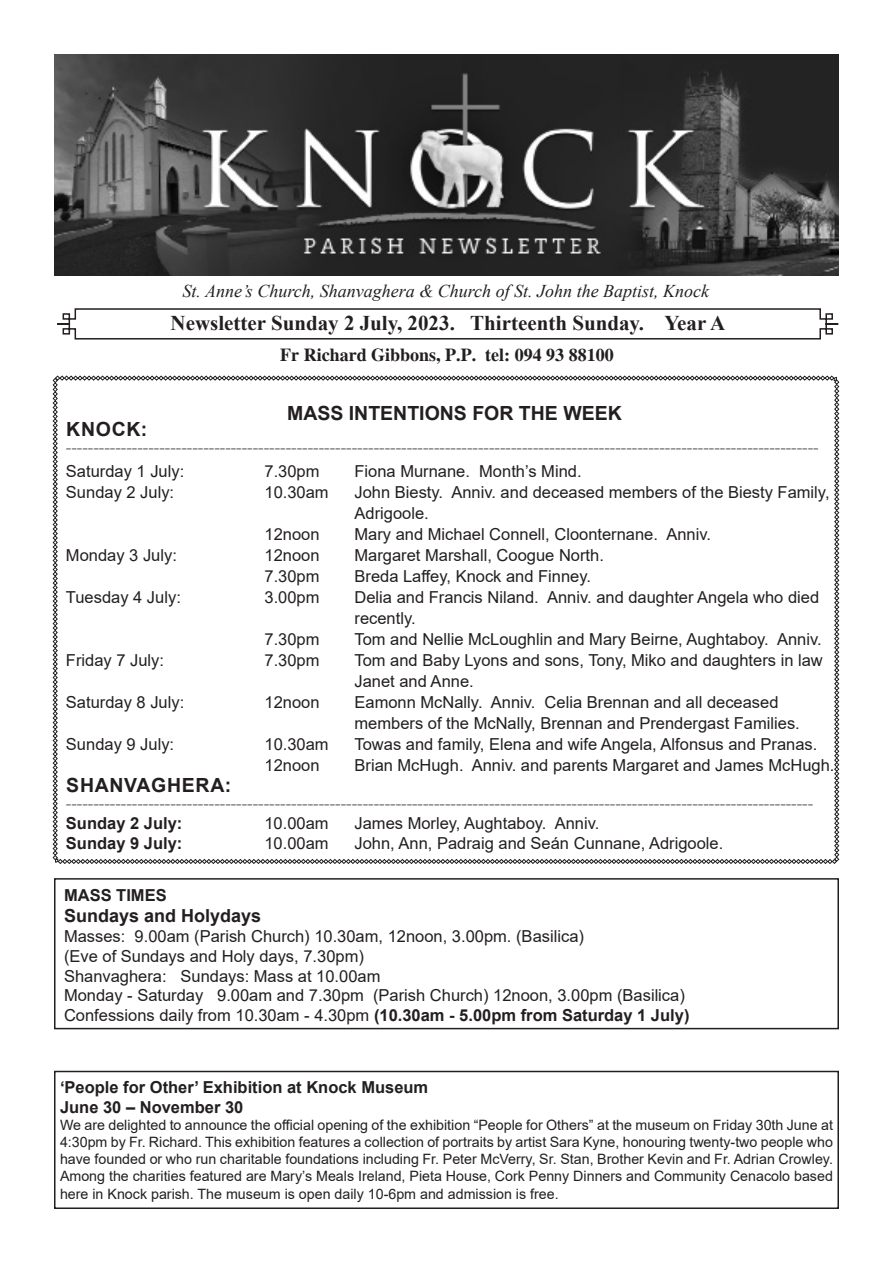
<style>
.page{position:relative;width:893px;height:1263px;background:#fff}
.page>*{position:absolute;margin:0;border:0;box-sizing:border-box;transform-origin:0 0}
.t1{font:700 21px "Times New Roman";color:#231f20}
.t2{font:700 19.5px "Arial";color:#231f20}
.t3{font:700 19.5px "Arial";letter-spacing:.035em;color:#231f20}
.t4{font:italic 18px "Times New Roman";color:#231f20}
.t5{font:700 18px "Times";color:#231f20}
.t6{font:700 18px "Arial";color:#231f20}
.t7{font:16.5px/21px "Arial";color:#231f20}
.t8{font:16.5px "Arial";color:#8a8c8f}
.t9{font:700 16.5px/19.8px "Arial";color:#231f20}
.t10{font:14.25px/17.1px "Arial";color:#231f20;text-align:justify}
.s1{font-weight:700}
</style>
<div class="page">
<svg style="left:53px;top:376px;width:786px;height:488px"></svg>
<svg style="left:57px;top:308px;width:782px;height:32px"></svg>
<img style="left:54px;top:54px;width:785px;height:221px">
<div style="left:54px;top:878px;width:785px;height:151px;border:2px solid #231f20"></div>
<div style="left:54px;top:1071px;width:785px;height:138px;border:2px solid #231f20"></div>
<p class="t4" style="left:183px;top:278px;width:528px">St. Anne’s Church, Shanvaghera &amp; Church of St. John the Baptist, Knock</p>
<p class="t1" style="left:171px;top:308px;width:556px">Newsletter Sunday 2 July, 2023. Thirteenth Sunday. Year A</p>
<p class="t5" style="left:280px;top:344px;width:335px">Fr Richard Gibbons, P.P. tel: 094 93 88100</p>
<p class="t2" style="left:287px;top:400px;width:336px">MASS INTENTIONS FOR THE WEEK</p>
<p class="t2" style="left:66px;top:415px;width:83px">KNOCK:</p>
<p class="t8" style="left:66px;top:436px;width:754px">-----------------------------------------------------------------------------------------------------------------------------------------</p>
<p class="t7" style="left:66px;top:461px;width:120px">Saturday 1 July:</p>
<p class="t7" style="left:264px;top:461px;width:57px">7.30pm</p>
<p class="t7" style="left:354px;top:461px;width:229px">Fiona Murnane. Month’s Mind.</p>
<p class="t7" style="left:66px;top:482px;width:110px">Sunday 2 July:</p>
<p class="t7" style="left:264px;top:482px;width:66px">10.30am</p>
<p class="t7" style="left:354px;top:482px;width:477px">John Biesty. Anniv. and deceased members of the Biesty Family,<br>Adrigoole.</p>
<p class="t7" style="left:264px;top:524px;width:57px">12noon</p>
<p class="t7" style="left:354px;top:524px;width:358px">Mary and Michael Connell, Cloonternane. Anniv.</p>
<p class="t7" style="left:66px;top:545px;width:112px">Monday 3 July:</p>
<p class="t7" style="left:264px;top:545px;width:57px">12noon</p>
<p class="t7" style="left:354px;top:545px;width:251px">Margaret Marshall, Coogue North.</p>
<p class="t7" style="left:264px;top:566px;width:57px">7.30pm</p>
<p class="t7" style="left:354px;top:566px;width:238px">Breda Laffey, Knock and Finney.</p>
<p class="t7" style="left:66px;top:587px;width:116px">Tuesday 4 July:</p>
<p class="t7" style="left:264px;top:587px;width:57px">3.00pm</p>
<p class="t7" style="left:354px;top:587px;width:466px">Delia and Francis Niland. Anniv. and daughter Angela who died recently.</p>
<p class="t7" style="left:264px;top:629px;width:57px">7.30pm</p>
<p class="t7" style="left:354px;top:629px;width:469px">Tom and Nellie McLoughlin and Mary Beirne, Aughtaboy. Anniv.</p>
<p class="t7" style="left:66px;top:650px;width:100px">Friday 7 July:</p>
<p class="t7" style="left:264px;top:650px;width:57px">7.30pm</p>
<p class="t7" style="left:354px;top:650px;width:470px">Tom and Baby Lyons and sons, Tony, Miko and daughters in law<br>Janet and Anne.</p>
<p class="t7" style="left:66px;top:692px;width:120px">Saturday 8 July:</p>
<p class="t7" style="left:264px;top:692px;width:57px">12noon</p>
<p class="t7" style="left:354px;top:692px;width:447px">Eamonn McNally. Anniv. Celia Brennan and all deceased members of the McNally, Brennan and Prendergast Families.</p>
<p class="t7" style="left:66px;top:734px;width:110px">Sunday 9 July:</p>
<p class="t7" style="left:264px;top:734px;width:66px">10.30am</p>
<p class="t7" style="left:354px;top:734px;width:464px">Towas and family, Elena and wife Angela, Alfonsus and Pranas.</p>
<p class="t7" style="left:264px;top:755px;width:57px">12noon</p>
<p class="t7" style="left:354px;top:755px;width:481px">Brian McHugh. Anniv. and parents Margaret and James McHugh.</p>
<p class="t3" style="left:66px;top:771px;width:166px">SHANVAGHERA:</p>
<p class="t8" style="left:66px;top:792px;width:749px">----------------------------------------------------------------------------------------------------------------------------------------</p>
<p class="t9" style="left:66px;top:813px;width:118px">Sunday 2 July:</p>
<p class="t7" style="left:264px;top:813px;width:66px">10.00am</p>
<p class="t7" style="left:354px;top:813px;width:246px">James Morley, Aughtaboy. Anniv.</p>
<p class="t9" style="left:66px;top:834px;width:118px">Sunday 9 July:</p>
<p class="t7" style="left:264px;top:833px;width:66px">10.00am</p>
<p class="t7" style="left:354px;top:833px;width:370px">John, Ann, Padraig and Seán Cunnane, Adrigoole.</p>
<p class="t9" style="left:64px;top:885px;width:104px">MASS TIMES</p>
<p class="t6" style="left:64px;top:903px;width:199px">Sundays and Holydays</p>
<p class="t7" style="left:64px;top:926px;width:627px;line-height:19.8px">Masses: 9.00am (Parish Church) 10.30am, 12noon, 3.00pm. (Basilica)<br>(Eve of Sundays and Holy days, 7.30pm)<br>Shanvaghera: Sundays: Mass at 10.00am<br>Monday - Saturday 9.00am and 7.30pm (Parish Church) 12noon, 3.00pm (Basilica)<br>Confessions daily from 10.30am - 4.30pm <span class="s1">(10.30am - 5.00pm from Saturday 1 July)</span></p>
<p class="t9" style="left:60px;top:1078px;width:370px">‘People for Other’ Exhibition at Knock Museum<br>June 30 – November 30</p>
<p class="t10" style="left:60px;top:1116px;width:774px">We are delighted to announce the official opening of the exhibition “People for Others” at the museum on Friday 30th June at 4:30pm by Fr. Richard. This exhibition features a collection of portraits by artist Sara Kyne, honouring twenty-two people who have founded or who run charitable foundations including Fr. Peter McVerry, Sr. Stan, Brother Kevin and Fr. Adrian Crowley.<br>Among the charities featured are Mary’s Meals Ireland, Pieta House, Cork Penny Dinners and Community Cenacolo based here in Knock parish. The museum is open daily 10-6pm and admission is free.</p>
</div>
